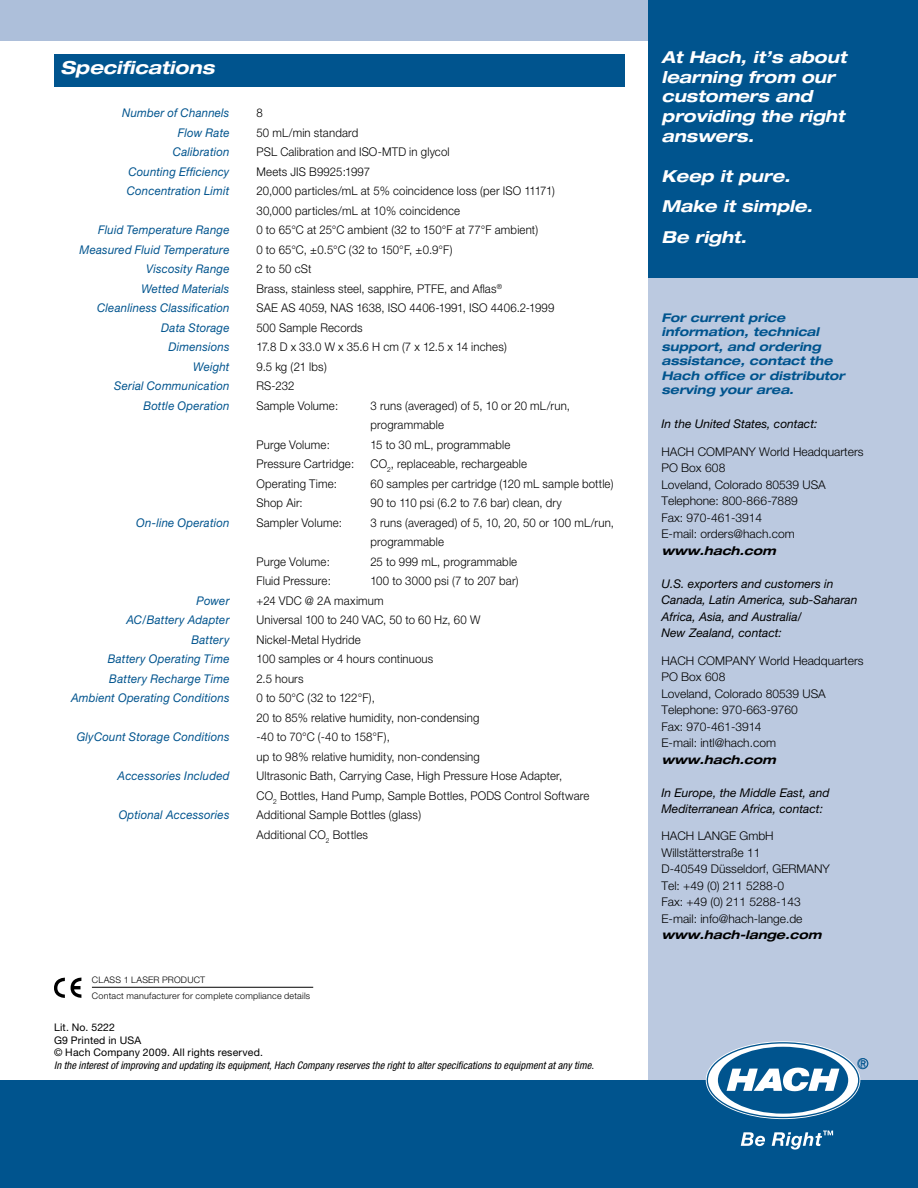
<style>
.page{position:relative;width:918px;height:1188px;background:#fff}
.page>*{position:absolute;margin:0;border:0;box-sizing:border-box;transform-origin:0 0}
.t1{font:italic 700 expanded 18px "Helvetica Neue LT Std";color:#fff}
.t2{font:italic 700 expanded 16.5px/19.8px "Helvetica Neue LT Std";color:#fff}
.t3{font:300 15px "Helvetica Neue";color:#00548e;scale:.95 1}
.t4{font:300 12px/19.5px "Helvetica Neue";letter-spacing:.01em;color:#000;scale:.95 1}
.t5{font:italic 12px "Helvetica Neue";letter-spacing:.015em;color:#00548e;scale:.95 1}
.t6{font:300 12px/16.5px "Helvetica Neue";letter-spacing:.01em;color:#000}
.t7{font:italic 12px/16.5px "Helvetica Neue";color:#000}
.t8{font:italic 700 expanded 12px/14.4px "Helvetica Neue LT Std";color:#00548e}
.t9{font:italic 700 expanded 12px "Helvetica Neue";color:#000}
.t10{font:italic condensed 10.5px "Helvetica Neue";letter-spacing:.005em;color:#000}
.t11{font:10.5px/12.6px "Helvetica Neue";letter-spacing:.015em;color:#000}
.t12{font:300 9px/16.2px "Helvetica Neue";letter-spacing:.025em;color:#000}
</style>
<div class="page">
<svg style="left:54px;top:978px;width:27px;height:20px"></svg>
<hr style="left:92px;top:987px;width:221px;height:1px;background:#000">
<div style="left:648px;top:0;width:270px;height:1188px;background:#bbc9e0"></div>
<div style="left:0;top:1080px;width:918px;height:108px;background:#00548e"></div>
<svg style="left:708px;top:1044px;width:160px;height:73px"></svg>
<svg style="left:741px;top:1132px;width:24px;height:14px"></svg>
<svg style="left:772px;top:1131px;width:61px;height:19px"></svg>
<div style="left:0;top:0;width:918px;height:40px;background:#adbfda"></div>
<div style="left:54px;top:54px;width:570px;height:33px;background:#00548e"></div>
<div style="left:648px;top:0;width:270px;height:278px;background:#00548e"></div>
<h1 class="t1" style="left:61px;top:56px;width:155px">Specifications</h1>
<h2 class="t2" style="left:662px;top:47px;width:186px">At Hach, it’s about learning from our customers and providing the right answers.</h2>
<h2 class="t2" style="left:662px;top:160px;width:153px;line-height:30.6px">Keep it pure.<br>Make it simple.<br>Be right.</h2>
<p class="t5" style="left:122px;top:106px;width:114px">Number of Channels</p>
<p class="t4" style="left:256px;top:103px;width:8px">8</p>
<p class="t5" style="left:178px;top:125px;width:56px">Flow Rate</p>
<p class="t4" style="left:256px;top:123px;width:109px">50 mL/min standard</p>
<p class="t5" style="left:173px;top:145px;width:61px">Calibration</p>
<p class="t4" style="left:256px;top:142px;width:205px">PSL Calibration and ISO-MTD in glycol</p>
<p class="t5" style="left:128px;top:164px;width:108px">Counting Efficiency</p>
<p class="t4" style="left:256px;top:162px;width:121px">Meets JIS B9925:1997</p>
<p class="t5" style="left:127px;top:184px;width:110px">Concentration Limit</p>
<p class="t4" style="left:256px;top:181px;width:316px">20,000 particles/mL at 5% coincidence loss (per ISO 11171)<br>30,000 particles/mL at 10% coincidence</p>
<p class="t5" style="left:98px;top:223px;width:140px">Fluid Temperature Range</p>
<p class="t4" style="left:256px;top:220px;width:298px">0 to 65°C at 25°C ambient (32 to 150°F at 77°F ambient)</p>
<p class="t5" style="left:80px;top:242px;width:159px">Measured Fluid Temperature</p>
<p class="t4" style="left:256px;top:240px;width:208px">0 to 65°C, ±0.5°C (32 to 150°F, ±0.9°F)</p>
<p class="t5" style="left:146px;top:262px;width:89px">Viscosity Range</p>
<p class="t4" style="left:256px;top:259px;width:59px">2 to 50 cSt</p>
<p class="t5" style="left:141px;top:281px;width:94px">Wetted Materials</p>
<p class="t4" style="left:256px;top:279px;width:260px">Brass, stainless steel, sapphire, PTFE, and Aflas<sup>®</sup></p>
<p class="t5" style="left:97px;top:301px;width:141px">Cleanliness Classification</p>
<p class="t4" style="left:257px;top:298px;width:315px">SAE AS 4059, NAS 1638, ISO 4406-1991, ISO 4406.2-1999</p>
<p class="t5" style="left:161px;top:320px;width:73px">Data Storage</p>
<p class="t4" style="left:257px;top:318px;width:113px">500 Sample Records</p>
<p class="t5" style="left:169px;top:340px;width:66px">Dimensions</p>
<p class="t4" style="left:257px;top:337px;width:265px">17.8 D x 33.0 W x 35.6 H cm (7 x 12.5 x 14 inches)</p>
<p class="t5" style="left:193px;top:359px;width:40px">Weight</p>
<p class="t4" style="left:257px;top:357px;width:75px">9.5 kg (21 lbs)</p>
<p class="t5" style="left:114px;top:379px;width:123px">Serial Communication</p>
<p class="t4" style="left:257px;top:376px;width:42px">RS-232</p>
<p class="t5" style="left:143px;top:398px;width:92px">Bottle Operation</p>
<p class="t4" style="left:257px;top:396px;width:88px">Sample Volume:</p>
<p class="t4" style="left:371px;top:396px;width:211px">3 runs (averaged) of 5, 10 or 20 mL/run, programmable</p>
<p class="t4" style="left:257px;top:435px;width:79px">Purge Volume:</p>
<p class="t4" style="left:371px;top:435px;width:149px">15 to 30 mL, programmable</p>
<p class="t4" style="left:257px;top:454px;width:105px">Pressure Cartridge:</p>
<p class="t4" style="left:371px;top:454px;width:166px">CO<sub>2</sub>, replaceable, rechargeable</p>
<p class="t4" style="left:256px;top:474px;width:86px">Operating Time:</p>
<p class="t4" style="left:370px;top:474px;width:258px">60 samples per cartridge (120 mL sample bottle)</p>
<p class="t4" style="left:256px;top:493px;width:50px">Shop Air:</p>
<p class="t4" style="left:370px;top:493px;width:203px">90 to 110 psi (6.2 to 7.6 bar) clean, dry</p>
<p class="t5" style="left:136px;top:515px;width:100px">On-line Operation</p>
<p class="t4" style="left:256px;top:513px;width:92px">Sampler Volume:</p>
<p class="t4" style="left:370px;top:513px;width:258px">3 runs (averaged) of 5, 10, 20, 50 or 100 mL/run, programmable</p>
<p class="t4" style="left:256px;top:552px;width:79px">Purge Volume:</p>
<p class="t4" style="left:370px;top:552px;width:156px">25 to 999 mL, programmable</p>
<p class="t4" style="left:256px;top:571px;width:80px">Fluid Pressure:</p>
<p class="t4" style="left:370px;top:571px;width:157px">100 to 3000 psi (7 to 207 bar)</p>
<p class="t5" style="left:197px;top:593px;width:36px">Power</p>
<p class="t4" style="left:256px;top:591px;width:135px">+24 VDC @ 2A maximum</p>
<p class="t5" style="left:126px;top:613px;width:110px">AC/Battery Adapter</p>
<p class="t4" style="left:256px;top:610px;width:237px">Universal 100 to 240 VAC, 50 to 60 Hz, 60 W</p>
<p class="t5" style="left:192px;top:632px;width:41px">Battery</p>
<p class="t4" style="left:257px;top:630px;width:111px">Nickel-Metal Hydride</p>
<p class="t5" style="left:108px;top:652px;width:130px">Battery Operating Time</p>
<p class="t4" style="left:257px;top:649px;width:188px">100 samples or 4 hours continuous</p>
<p class="t5" style="left:109px;top:671px;width:128px">Battery Recharge Time</p>
<p class="t4" style="left:257px;top:669px;width:51px">2.5 hours</p>
<p class="t5" style="left:71px;top:691px;width:168px">Ambient Operating Conditions</p>
<p class="t4" style="left:257px;top:688px;width:236px">0 to 50°C (32 to 122°F),<br>20 to 85% relative humidity, non-condensing</p>
<p class="t5" style="left:77px;top:730px;width:162px">GlyCount Storage Conditions</p>
<p class="t4" style="left:257px;top:727px;width:237px">-40 to 70°C (-40 to 158°F),<br>up to 98% relative humidity, non-condensing</p>
<p class="t5" style="left:118px;top:769px;width:119px">Accessories Included</p>
<p class="t4" style="left:257px;top:766px;width:352px">Ultrasonic Bath, Carrying Case, High Pressure Hose Adapter,<br>CO<sub>2</sub> Bottles, Hand Pump, Sample Bottles, PODS Control Software</p>
<p class="t5" style="left:119px;top:808px;width:118px">Optional Accessories</p>
<p class="t4" style="left:256px;top:805px;width:175px">Additional Sample Bottles (glass)<br>Additional CO<sub>2</sub> Bottles</p>
<p class="t8" style="left:662px;top:311px;width:185px">For current price information, technical support, and ordering assistance, contact the<br>Hach office or distributor serving your area.</p>
<p class="t7" style="left:662px;top:416px;width:158px">In the United States, contact:</p>
<p class="t6" style="left:662px;top:443px;width:204px">HACH COMPANY World Headquarters<br>PO Box 608<br>Loveland, Colorado 80539 USA<br>Telephone: 800-866-7889<br>Fax: 970-461-3914<br>E-mail: orders@hach.com</p>
<p class="t9" style="left:662px;top:543px;width:120px">www.hach.com</p>
<p class="t7" style="left:662px;top:575px;width:197px">U.S. exporters and customers in<br>Canada, Latin America, sub-Saharan<br>Africa, Asia, and Australia/<br>New Zealand, contact:</p>
<p class="t6" style="left:662px;top:652px;width:204px">HACH COMPANY World Headquarters<br>PO Box 608<br>Loveland, Colorado 80539 USA<br>Telephone: 970-663-9760<br>Fax: 970-461-3914<br>E-mail: intl@hach.com</p>
<p class="t9" style="left:662px;top:752px;width:120px">www.hach.com</p>
<p class="t7" style="left:662px;top:784px;width:170px">In Europe, the Middle East, and<br>Mediterranean Africa, contact:</p>
<p class="t6" style="left:662px;top:828px;width:170px">HACH LANGE GmbH<br>Willstätterstraße 11<br>D-40549 Düsseldorf, GERMANY<br>Tel: +49 (0) 211 5288-0<br>Fax: +49 (0) 211 5288-143<br>E-mail: info@hach-lange.de</p>
<p class="t9" style="left:662px;top:928px;width:165px">www.hach-lange.com</p>
<p class="t12" style="left:92px;top:971px;width:220px">CLASS 1 LASER PRODUCT<br>Contact manufacturer for complete compliance details</p>
<p class="t11" style="left:54px;top:1021px;width:211px">Lit. No. 5222<br>G9 Printed in USA<br>© Hach Company 2009. All rights reserved.</p>
<p class="t10" style="left:54px;top:1059px;width:541px">In the interest of improving and updating its equipment, Hach Company reserves the right to alter specifications to equipment at any time.</p>
<p class="t3" style="left:857px;top:1054px;width:13px">®</p>
</div>
